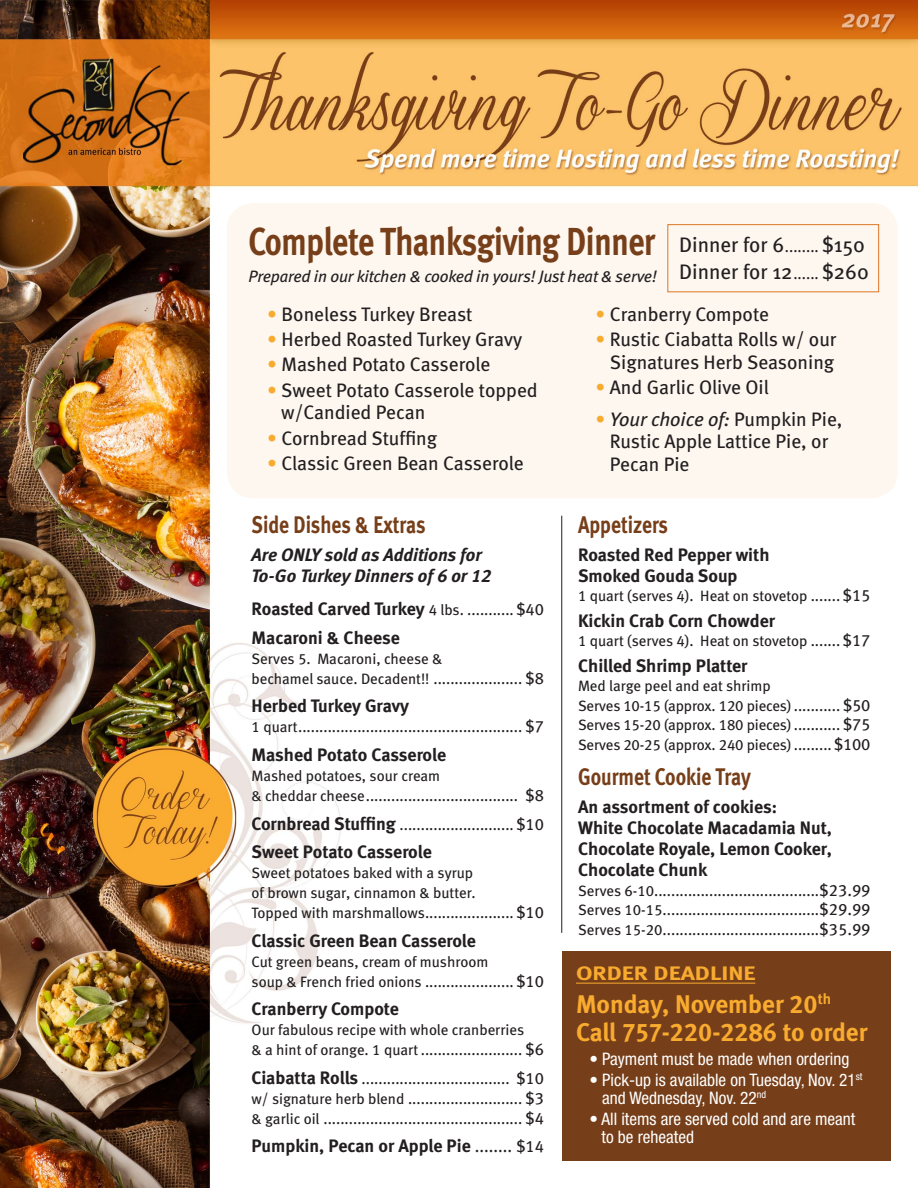
<style>
.page{position:relative;width:918px;height:1188px;background:#fff}
.page>*{position:absolute;margin:0;border:0;box-sizing:border-box;transform-origin:0 0}
.t1{font:700 39px "Meta";letter-spacing:-.01em;color:#773f19;scale:.82 1}
.t2{font:25.5px/27.9px "Meta Bold LF";color:#f8ab2f}
.t3{font:700 24px "Meta";color:#773f19;scale:.82 1}
.t4{font:21px/27px "Meta";color:#231f20}
.t5{font:19.5px/22.5px "Meta";color:#231f20}
.t6{font:700 19.5px "Meta";color:#f8ab2f;scale:1.25 1}
.t7{font:700 18px/21px "Meta";color:#231f20}
.t8{font:18px "Meta Bold LF";letter-spacing:-.005em;color:#231f20}
.t9{font:italic 18px/21px "Meta Bold LF";color:#231f20}
.t10{font:condensed 17.25px/18px "Helvetica Neue LT Std";color:#fff}
.t11{font:italic 16.5px "Meta Book LF";letter-spacing:-.01em;color:#231f20}
.t12{font:15px/19.8px "Meta Book LF";color:#231f20}
.t13{font:15px "Meta";color:#231f20}
.s1{font-size:15px}
.s2{color:#f8ab2f}
.s3{font-family:"Meta Book LF";font-weight:400;font-size:15px}
.s4{font-family:"Meta Book LF";font-weight:400;font-size:16.5px}
.s5{font-size:16.5px}
.s6{font-family:"Meta Bold LF";font-size:18px}
.s7{font-family:"Meta Book LF";font-size:16.5px}
.s8{font-style:italic}
</style>
<div class="page">
<img style="left:0;top:0;width:918px;height:1188px">
<div style="left:227px;top:203px;width:671px;height:295px;background:#fdf7f0;border-radius:27px"></div>
<div style="left:667px;top:224px;width:212px;height:68px;border:1px solid #dd7626"></div>
<hr style="left:561px;top:516px;width:1px;height:417px;background:#231f20">
<div style="left:562px;top:951px;width:329px;height:210px;background:#773f19"></div>
<hr style="left:576px;top:983px;width:179px;height:1px;background:#f8ab2f">
<h1 class="t1" style="left:248px;top:219px;width:498px">Complete Thanksgiving Dinner</h1>
<p class="t11" style="left:248px;top:267px;width:410px">Prepared in our kitchen &amp; cooked in yours! Just heat &amp; serve!</p>
<h3 class="t4" style="left:679px;top:230px;width:191px">Dinner for 6<span class="s1">........</span> $150<br>Dinner for 12<span class="s1">......</span> $260</h3>
<h3 class="t5" style="left:267px;top:302px;width:207px"><span class="s2">•</span> Boneless Turkey Breast</h3>
<h3 class="t5" style="left:267px;top:328px;width:256px"><span class="s2">•</span> Herbed Roasted Turkey Gravy</h3>
<h3 class="t5" style="left:267px;top:353px;width:225px"><span class="s2">•</span> Mashed Potato Casserole</h3>
<h3 class="t5" style="left:281px;top:379px;width:258px;text-indent:-14px"><span class="s2">•</span> Sweet Potato Casserole topped w/Candied Pecan</h3>
<h3 class="t5" style="left:267px;top:427px;width:171px"><span class="s2">•</span> Cornbread Stuffing</h3>
<h3 class="t5" style="left:267px;top:452px;width:258px"><span class="s2">•</span> Classic Green Bean Casserole</h3>
<h3 class="t3" style="left:252px;top:510px;width:214px">Side Dishes &amp; Extras</h3>
<p class="t9" style="left:252px;top:544px;width:241px">Are ONLY sold as Additions for<br>To-Go Turkey Dinners of 6 or 12</p>
<p class="t7" style="left:252px;top:594px;width:294px;line-height:28.8px">Roasted Carved Turkey <span class="s3">4 lbs. ...........</span><span class="s4">$40<br></span>Macaroni &amp; Cheese</p>
<p class="t12" style="left:252px;top:648px;width:294px">Serves 5. Macaroni, cheese &amp;<br>bechamel sauce. Decadent!! ..................... <span class="s5">$8</span></p>
<p class="t7" style="left:252px;top:695px;width:159px">Herbed Turkey Gravy</p>
<p class="t12" style="left:252px;top:717px;width:294px">1 quart..................................................... <span class="s5">$7</span></p>
<p class="t7" style="left:252px;top:744px;width:196px">Mashed Potato Casserole</p>
<p class="t12" style="left:252px;top:766px;width:294px">Mashed potatoes, sour cream<br>&amp; cheddar cheese.................................... <span class="s5">$8</span></p>
<p class="t12" style="left:252px;top:814px;width:294px"><span class="s6">Cornbread Stuffing</span> ...........................<span class="s5">$10</span></p>
<p class="t8" style="left:252px;top:841px;width:182px">Sweet Potato Casserole</p>
<p class="t12" style="left:252px;top:863px;width:294px">Sweet potatoes baked with a syrup<br>of brown sugar, cinnamon &amp; butter.<br>Topped with marshmallows.....................<span class="s5">$10</span></p>
<p class="t8" style="left:252px;top:930px;width:226px">Classic Green Bean Casserole</p>
<p class="t12" style="left:252px;top:951px;width:294px">Cut green beans, cream of mushroom<br>soup &amp; French fried onions .....................<span class="s5">$10</span></p>
<p class="t7" style="left:252px;top:998px;width:149px">Cranberry Compote</p>
<p class="t12" style="left:252px;top:1020px;width:294px">Our fabulous recipe with whole cranberries<br>&amp; a hint of orange. 1 quart ........................ <span class="s5">$6</span></p>
<p class="t12" style="left:252px;top:1069px;width:294px;text-align:justify"><span class="s6">Ciabatta Rolls</span> ................................... <span class="s5">$10 </span>w/ signature herb blend ........................... <span class="s5">$3 </span>&amp; garlic oil ............................................... <span class="s5">$4</span></p>
<p class="t8" style="left:252px;top:1135px;width:294px">Pumpkin, Pecan or Apple Pie <span class="s7">........ $14</span></p>
<h3 class="t5" style="left:596px;top:302px;width:175px"><span class="s2">•</span> Cranberry Compote</h3>
<h3 class="t5" style="left:596px;top:328px;width:242px;text-align:right"><span class="s2">•</span> Rustic Ciabatta Rolls w/ our<br>Signatures Herb Seasoning</h3>
<h3 class="t5" style="left:596px;top:376px;width:175px"><span class="s2">•</span> And Garlic Olive Oil</h3>
<h3 class="t5" style="left:610px;top:407px;width:234px;text-indent:-14px"><span class="s2">•</span> <span class="s8">Your choice of:</span> Pumpkin Pie,<br>Rustic Apple Lattice Pie, or<br>Pecan Pie</h3>
<h3 class="t3" style="left:578px;top:510px;width:111px">Appetizers</h3>
<p class="t7" style="left:578px;top:544px;width:193px">Roasted Red Pepper with<br>Smoked Gouda Soup</p>
<p class="t12" style="left:578px;top:586px;width:294px">1 quart (serves 4). Heat on stovetop .......<span class="s5">$15</span></p>
<p class="t7" style="left:578px;top:610px;width:199px">Kickin Crab Corn Chowder</p>
<p class="t12" style="left:578px;top:631px;width:294px">1 quart (serves 4). Heat on stovetop .......<span class="s5">$17</span></p>
<p class="t7" style="left:578px;top:655px;width:171px">Chilled Shrimp Platter</p>
<p class="t13" style="left:578px;top:677px;width:194px">Med large peel and eat shrimp</p>
<p class="t12" style="left:578px;top:696px;width:294px;text-align:justify">Serves 10-15 (approx. 120 pieces) ........... <span class="s5">$50<br></span>Serves 15-20 (approx. 180 pieces) ........... <span class="s5">$75<br></span>Serves 20-25 (approx. 240 pieces) .........<span class="s5">$100</span></p>
<h3 class="t3" style="left:578px;top:763px;width:212px">Gourmet Cookie Tray</h3>
<p class="t7" style="left:578px;top:796px;width:255px">An assortment of cookies:<br>White Chocolate Macadamia Nut,<br>Chocolate Royale, Lemon Cooker,<br>Chocolate Chunk</p>
<p class="t12" style="left:578px;top:881px;width:294px;text-align:justify">Serves 6-10.......................................<span class="s5">$23.99<br></span>Serves 10-15.....................................<span class="s5">$29.99<br></span>Serves 15-20.....................................<span class="s5">$35.99</span></p>
<h3 class="t6" style="left:576px;top:962px;width:25px">Order</h3>
<h3 class="t6" style="left:654px;top:962px;width:12px">deadl</h3>
<h3 class="t6" style="left:721px;top:962px;width:17px">ine</h3>
<h2 class="t2" style="left:576px;top:990px;width:293px">Monday, November 20<sup>th<br></sup>Call 757-220-2286 to order</h2>
<p class="t10" style="left:590px;top:1050px;width:261px">• Payment must be made when ordering</p>
<p class="t10" style="left:602px;top:1071px;width:262px;text-indent:-13px">• Pick-up is available on Tuesday, Nov. 21<sup>st </sup>and Wednesday, Nov. 22<sup>nd</sup></p>
<p class="t10" style="left:602px;top:1110px;width:255px;text-indent:-12px">• All items are served cold and are meant to be reheated</p>
</div>
